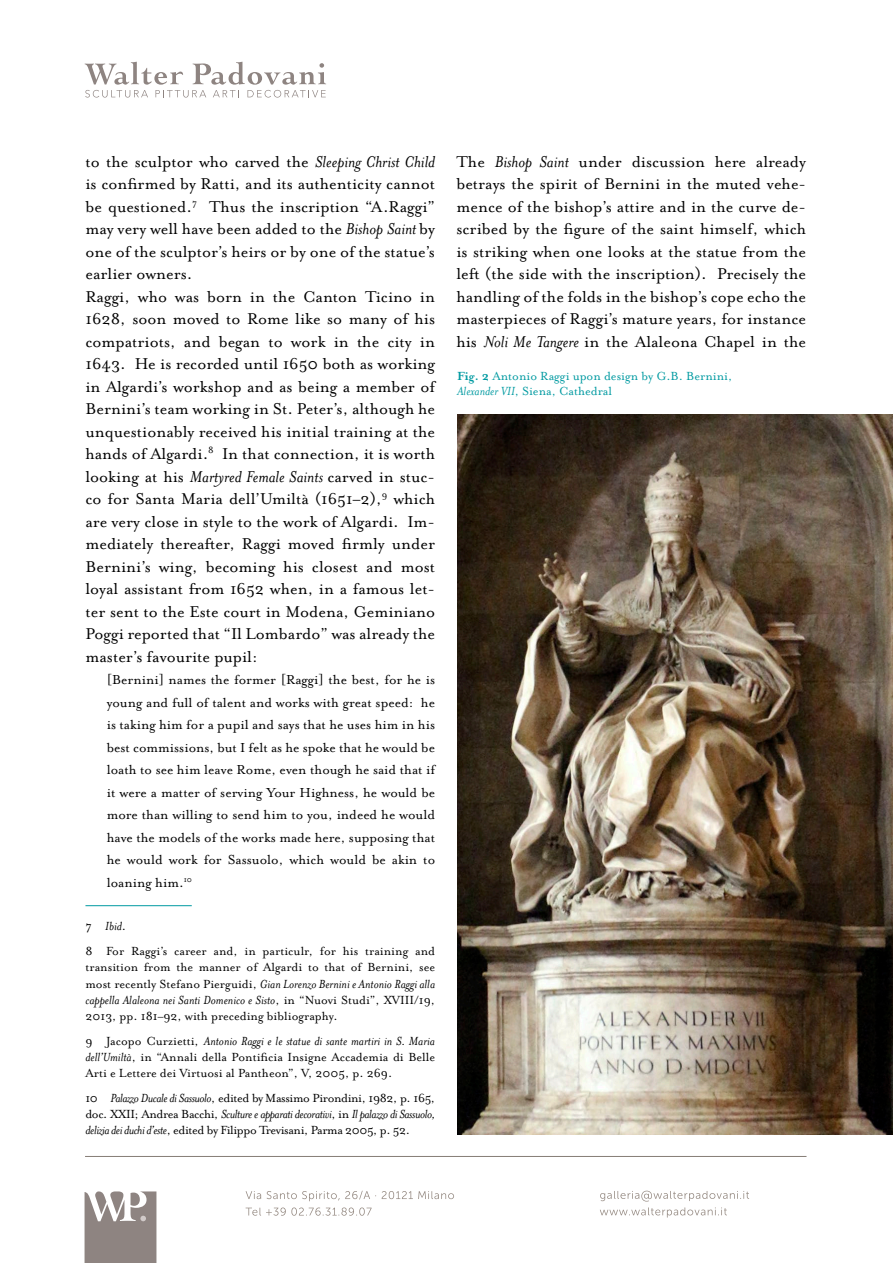
<style>
.page{position:relative;width:893px;height:1263px;background:#fff}
.page>*{position:absolute;margin:0;border:0;box-sizing:border-box;transform-origin:0 0}
.t1{font:18px/22.5px "Mrs Eaves OT";color:#000;text-align:justify}
.t2{font:15px/22.5px "Mrs Eaves OT";color:#000;text-align:justify}
.t3{font:13.5px/16.2px "Mrs Eaves OT";color:#000;text-align:justify}
.t4{font:13.5px "Mrs Eaves OT";color:#009aa1}
.t5{font:italic 13.5px "Mrs Eaves OT";color:#000}
.s1{font-style:italic}
.s2{font-style:normal}
.s3{font-weight:700}
</style>
<div class="page">
<svg style="left:85px;top:62px;width:241px;height:36px"></svg>
<hr style="left:85px;top:1156px;width:721px;height:1px;background:#857d76">
<svg style="left:246px;top:1207px;width:126px;height:9px"></svg>
<svg style="left:246px;top:1191px;width:208px;height:10px"></svg>
<svg style="left:600px;top:1207px;width:127px;height:10px"></svg>
<svg style="left:600px;top:1191px;width:149px;height:10px"></svg>
<svg style="left:85px;top:1191px;width:71px;height:72px;background:#9f9794"></svg>
<hr style="left:85px;top:905px;width:107px;height:1px;background:#009aa1">
<img style="left:457px;top:414px;width:436px;height:720px">
<p class="t1" style="left:85px;top:150px;width:351px">to the sculptor who carved the <span class="s1">Sleeping Christ Child </span>is confirmed by Ratti, and its authenticity cannot be questioned.<sup>7</sup> Thus the inscription “A.Raggi” may very well have been added to the <span class="s1">Bishop Saint</span> by one of the sculptor’s heirs or by one of the statue’s earlier owners.</p>
<p class="t1" style="left:85px;top:285px;width:351px">Raggi, who was born in the Canton Ticino in 1628, soon moved to Rome like so many of his compatriots, and began to work in the city in 1643. He is recorded until 1650 both as working in Algardi’s workshop and as being a member of Bernini’s team working in St. Peter’s, although he unquestionably received his initial training at the hands of Algardi.<sup>8</sup> In that connection, it is worth looking at his <span class="s1">Martyred Female Saints</span> carved in stuc&shy;co for Santa Maria dell’Umiltà (1651–2),<sup>9</sup> which are very close in style to the work of Algardi. Im&shy;mediately thereafter, Raggi moved firmly under Bernini’s wing, becoming his closest and most loyal assistant from 1652 when, in a famous let&shy;ter sent to the Este court in Modena, Geminiano Poggi reported that “Il Lombardo” was already the master’s favourite pupil:</p>
<p class="t2" style="left:107px;top:668px;width:330px">[Bernini] names the former [Raggi] the best, for he is young and full of talent and works with great speed: he is taking him for a pupil and says that he uses him in his best commissions, but I felt as he spoke that he would be loath to see him leave Rome, even though he said that if it were a matter of serving Your Highness, he would be more than willing to send him to you, indeed he would have the models of the works made here, supposing that he would work for Sassuolo, which would be akin to loaning him.<sup>10</sup></p>
<p class="t5" style="left:85px;top:919px;width:42px"><span class="s2">7</span> Ibid<span class="s2">.</span></p>
<p class="t3" style="left:85px;top:943px;width:351px">8 For Raggi’s career and, in particulr, for his training and transition from the manner of Algardi to that of Bernini, see most recently Stefano Pierguidi, <span class="s1">Gian Lorenzo Bernini e Antonio Raggi alla cappella Alaleona nei Santi Domenico e Sisto</span>, in “Nuovi Studi”, XVIII/19, 2013, pp. 181–92, with preceding bibliography.</p>
<p class="t3" style="left:85px;top:1033px;width:351px">9 Jacopo Curzietti, <span class="s1">Antonio Raggi e le statue di sante martiri in S. Maria dell’Umiltà</span>, in “Annali della Pontificia Insigne Accademia di Belle Arti e Lettere dei Virtuosi al Pantheon”, V, 2005, p. 269.</p>
<p class="t3" style="left:85px;top:1090px;width:351px">10 <span class="s1">Palazzo Ducale di Sassuolo</span>, edited by Massimo Pirondini, 1982, p. 165, doc. XXII; Andrea Bacchi, <span class="s1">Sculture e apparati decorativi</span>, in <span class="s1">Il palazzo di Sassuolo, delizia dei duchi d’este</span>, edited by Filippo Trevisani, Parma 2005, p. 52.</p>
<p class="t1" style="left:456px;top:150px;width:351px">The <span class="s1">Bishop Saint</span> under discussion here already betrays the spirit of Bernini in the muted vehe&shy;mence of the bishop’s attire and in the curve de&shy;scribed by the figure of the saint himself, which is striking when one looks at the statue from the left (the side with the inscription). Precisely the handling of the folds in the bishop’s cope echo the masterpieces of Raggi’s mature years, for instance his <span class="s1">Noli Me Tangere</span> in the Alaleona Chapel in the</p>
<p class="t4" style="left:457px;top:369px;width:277px"><span class="s3">Fig. 2</span> Antonio Raggi upon design by G.B. Bernini,</p>
<p class="t4" style="left:457px;top:384px;width:156px"><span class="s1">Alexander VII</span>, Siena, Cathedral</p>
</div>
